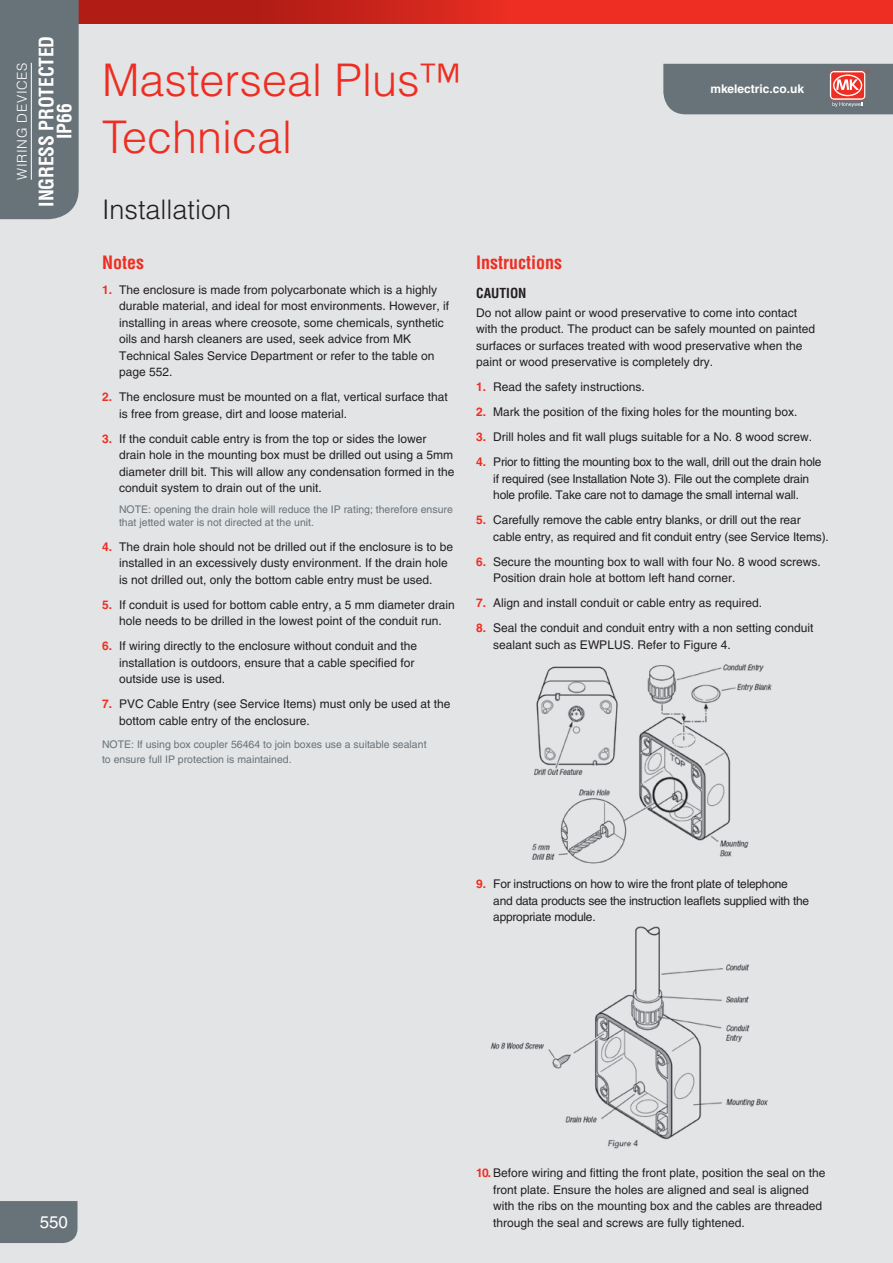
<style>
.page{position:relative;width:893px;height:1263px;background:#e3e4e6}
.page>*{position:absolute;margin:0;border:0;box-sizing:border-box;transform-origin:0 0}
.t1{font:300 45px/57px "Helvetica LT Std";color:#ee2e22}
.TEC_HEADERS_BLACK{font:300 27px "Helvetica LT Std";color:#231f20}
.t2{font:700 condensed 19.5px/18px "Helvetica LT Std";letter-spacing:-.01em;color:#fff;text-align:center}
.TECH_sub_head_red{font:700 condensed 18px "Helvetica LT Std";color:#ee2e22}
.t3{font:16.95px "Helvetica LT Std";color:#fff}
.t4{font:300 13.5px "Helvetica LT Std";letter-spacing:.05em;color:#fff}
.BLACK_HEADERS_SUBS{font:700 condensed 13.5px "Helvetica LT Std";color:#231f20}
.Tec_Body_NUM_LIST{font:12px/16.5px "Helvetica LT Std";color:#231f20}
.Tec_Body_NUM_LIST-2{font:12px/16.5px "Helvetica LT Std";letter-spacing:-.02em;color:#231f20;text-align:center}
.Tec_body_Text{font:12px/16.5px "Helvetica LT Std";color:#231f20}
.t5{font:700 12px "Helvetica LT Std";color:#fff}
.Tec_Notes{font:10.5px/12.6px "Helvetica LT Std";color:#687379}
.s1{font-weight:700;color:#ee2e22}
</style>
<div class="page">
<div style="left:0;top:1201px;width:78px;height:42px;background:#687379"></div>
<svg style="left:79px;top:0;width:814px;height:23px;background:#d5271d"></svg>
<div style="left:0;top:0;width:79px;height:219px;background:#687379"></div>
<hr style="left:31px;top:63px;width:1px;height:117px;background:#fff">
<svg style="left:663px;top:64px;width:230px;height:50px;background:#767579"></svg>
<img style="left:532px;top:664px;width:240px;height:200px">
<img style="left:490px;top:926px;width:278px;height:223px">
<p class="t4" style="left:13px;top:180px;width:119px;rotate:-90deg">WIRING DEVICES</p>
<h3 class="t2" style="left:37px;top:207px;width:172px;rotate:-90deg">INGRESS PROTECTED<br>IP66</h3>
<h1 class="t1" style="left:102px;top:51px;width:361px">Masterseal Plus™<br>Technical</h1>
<p class="t5" style="left:710px;top:82px;width:95px">mkelectric.co.uk</p>
<p class="TEC_HEADERS_BLACK" style="left:102px;top:193px;width:131px">Installation</p>
<p class="TECH_sub_head_red" style="left:102px;top:251px;width:43px">Notes</p>
<p class="Tec_Body_NUM_LIST" style="left:119px;top:281px;width:332px;text-indent:-17px"><span class="s1">1.</span> The enclosure is made from polycarbonate which is a highly durable material, and ideal for most environments. However, if installing in areas where creosote, some chemicals, synthetic oils and harsh cleaners are used, seek advice from MK Technical Sales Service Department or refer to the table on page 552.</p>
<p class="Tec_Body_NUM_LIST" style="left:119px;top:389px;width:330px;text-indent:-17px"><span class="s1">2.</span> The enclosure must be mounted on a flat, vertical surface that is free from grease, dirt and loose material.</p>
<p class="Tec_Body_NUM_LIST" style="left:119px;top:430px;width:337px;text-indent:-17px"><span class="s1">3.</span> If the conduit cable entry is from the top or sides the lower drain hole in the mounting box must be drilled out using a 5mm diameter drill bit. This will allow any condensation formed in the conduit system to drain out of the unit.</p>
<p class="Tec_Notes" style="left:119px;top:503px;width:335px">NOTE: opening the drain hole will reduce the IP rating; therefore ensure that jetted water is not directed at the unit.</p>
<p class="Tec_Body_NUM_LIST" style="left:119px;top:538px;width:336px;text-indent:-17px"><span class="s1">4.</span> The drain hole should not be drilled out if the enclosure is to be installed in an excessively dusty environment. If the drain hole is not drilled out, only the bottom cable entry must be used.</p>
<p class="Tec_Body_NUM_LIST" style="left:102px;top:596px;width:354px;text-align:center"><span class="s1">5.</span> If conduit is used for bottom cable entry, a 5 mm diameter drain hole needs to be drilled in the lowest point of the conduit run.</p>
<p class="Tec_Body_NUM_LIST" style="left:119px;top:638px;width:300px;text-indent:-17px"><span class="s1">6.</span> If wiring directly to the enclosure without conduit and the installation is outdoors, ensure that a cable specified for outside use is used.</p>
<p class="Tec_Body_NUM_LIST" style="left:119px;top:696px;width:333px;text-indent:-17px"><span class="s1">7.</span> PVC Cable Entry (see Service Items) must only be used at the bottom cable entry of the enclosure.</p>
<p class="Tec_Notes" style="left:102px;top:737px;width:326px;line-height:15px">NOTE: If using box coupler 56464 to join boxes use a suitable sealant to ensure full IP protection is maintained.</p>
<p class="TECH_sub_head_red" style="left:476px;top:251px;width:87px">Instructions</p>
<p class="BLACK_HEADERS_SUBS" style="left:476px;top:284px;width:52px">CAUTION</p>
<p class="Tec_body_Text" style="left:476px;top:304px;width:340px">Do not allow paint or wood preservative to come into contact with the product. The product can be safely mounted on painted surfaces or surfaces treated with wood preservative when the paint or wood preservative is completely dry.</p>
<p class="Tec_Body_NUM_LIST" style="left:476px;top:379px;width:170px"><span class="s1">1.</span> Read the safety instructions.</p>
<p class="Tec_Body_NUM_LIST" style="left:476px;top:404px;width:323px"><span class="s1">2.</span> Mark the position of the fixing holes for the mounting box.</p>
<p class="Tec_Body_NUM_LIST" style="left:476px;top:429px;width:337px"><span class="s1">3.</span> Drill holes and fit wall plugs suitable for a No. 8 wood screw.</p>
<p class="Tec_Body_NUM_LIST-2" style="left:476px;top:454px;width:347px"><span class="s1">4.</span> Prior to fitting the mounting box to the wall, drill out the drain hole if required (see Installation Note 3). File out the complete drain<br>hole profile. Take care not to damage the small internal wall.</p>
<p class="Tec_Body_NUM_LIST" style="left:493px;top:512px;width:337px;text-indent:-17px"><span class="s1">5.</span> Carefully remove the cable entry blanks, or drill out the rear cable entry, as required and fit conduit entry (see Service Items).</p>
<p class="Tec_Body_NUM_LIST" style="left:493px;top:553px;width:329px;text-indent:-17px"><span class="s1">6.</span> Secure the mounting box to wall with four No. 8 wood screws.<br>Position drain hole at bottom left hand corner.</p>
<p class="Tec_Body_NUM_LIST" style="left:476px;top:595px;width:287px"><span class="s1">7.</span> Align and install conduit or cable entry as required.</p>
<p class="Tec_Body_NUM_LIST" style="left:493px;top:620px;width:322px;text-indent:-17px"><span class="s1">8.</span> Seal the conduit and conduit entry with a non setting conduit sealant such as EWPLUS. Refer to Figure 4.</p>
<p class="Tec_Body_NUM_LIST-2" style="left:493px;top:876px;width:317px;text-align:left;text-indent:-17px"><span class="s1">9.</span> For instructions on how to wire the front plate of telephone and data products see the instruction leaflets supplied with the appropriate module.</p>
<h3 class="t3" style="left:40px;top:1212px;width:30px">550</h3>
<p class="Tec_Body_NUM_LIST" style="left:493px;top:1165px;width:334px;text-indent:-17px"><span class="s1">10.</span> Before wiring and fitting the front plate, position the seal on the front plate. Ensure the holes are aligned and seal is aligned with the ribs on the mounting box and the cables are threaded through the seal and screws are fully tightened.</p>
</div>
